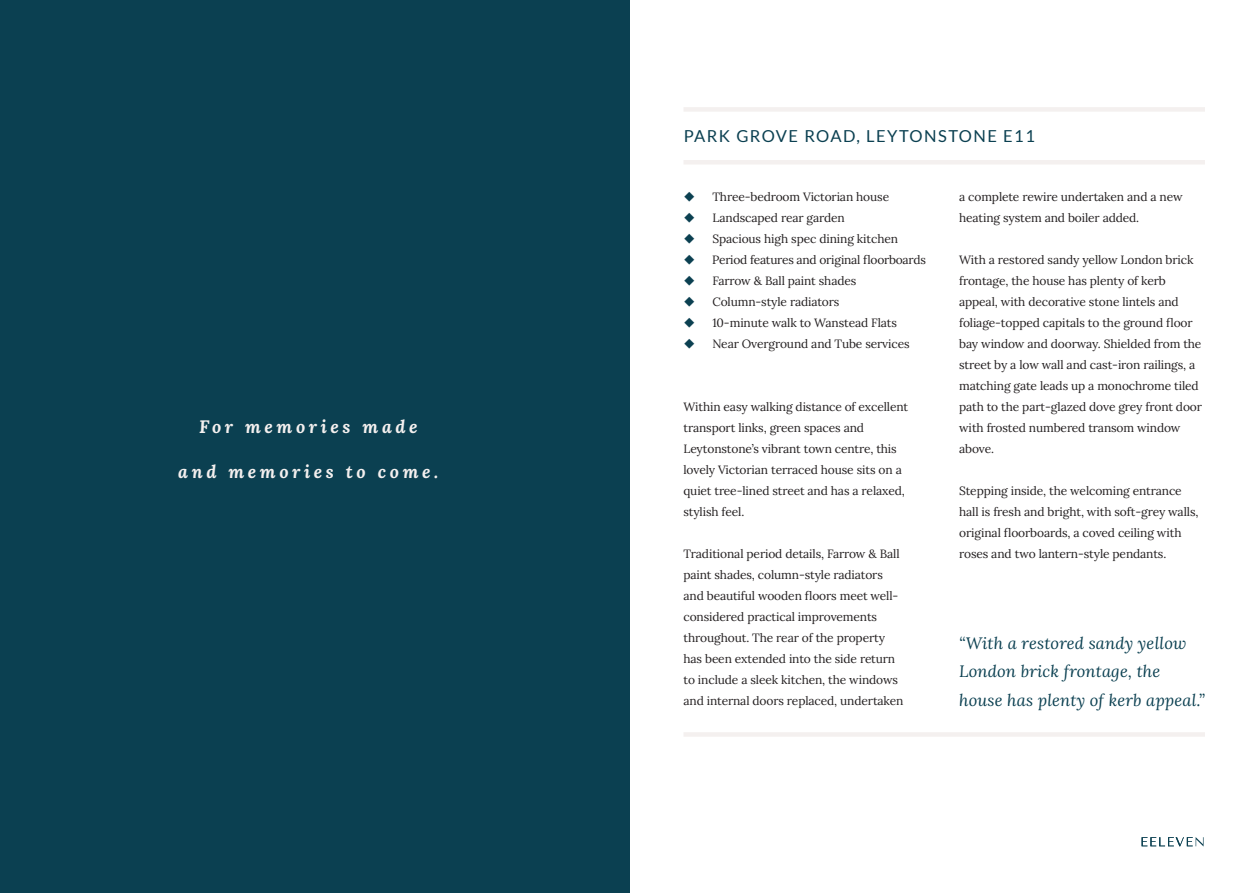
<style>
.page{position:relative;width:1259px;height:893px;background:#fff}
.page>*{position:absolute;margin:0;border:0;box-sizing:border-box;transform-origin:0 0}
.Inside_page_quote{font:italic 700 18px "Lora";letter-spacing:.2em;color:#f4f0ef}
.t1{font:italic 16.5px/28.5px "Lora";letter-spacing:.01em;color:#0b4051}
.Subheading{font:16.5px "Lato";letter-spacing:.09em;color:#0b4051}
.Body_copy_no_indent{font:12px/21px "Lora";letter-spacing:-.01em;color:#231f20}
</style>
<div class="page">
<svg style="left:1141px;top:837px;width:62px;height:9px"></svg>
<div style="left:0;top:0;width:629px;height:893px;background:#0b4051"></div>
<div style="left:683px;top:732px;width:522px;height:5px;background:#f4f0ef"></div>
<div style="left:683px;top:107px;width:522px;height:5px;background:#f4f0ef"></div>
<div style="left:683px;top:160px;width:522px;height:5px;background:#f4f0ef"></div>
<p class="Inside_page_quote" style="left:199px;top:414px;width:220px">For memories made</p>
<p class="Inside_page_quote" style="left:178px;top:459px;width:262px">and memories to come.</p>
<p class="Subheading" style="left:684px;top:127px;width:353px">PARK GROVE ROAD, LEYTONSTONE E11</p>
<p class="Body_copy_no_indent" style="left:712px;top:185px;width:178px">Three-bedroom Victorian house</p>
<p class="Body_copy_no_indent" style="left:712px;top:206px;width:134px">Landscaped rear garden</p>
<p class="Body_copy_no_indent" style="left:712px;top:227px;width:187px">Spacious high spec dining kitchen</p>
<p class="Body_copy_no_indent" style="left:712px;top:248px;width:215px">Period features and original floorboards</p>
<p class="Body_copy_no_indent" style="left:712px;top:269px;width:145px">Farrow &amp; Ball paint shades</p>
<p class="Body_copy_no_indent" style="left:712px;top:290px;width:128px">Column-style radiators</p>
<p class="Body_copy_no_indent" style="left:712px;top:311px;width:186px">10-minute walk to Wanstead Flats</p>
<p class="Body_copy_no_indent" style="left:712px;top:332px;width:199px">Near Overground and Tube services</p>
<p class="Body_copy_no_indent" style="left:683px;top:395px;width:226px">Within easy walking distance of excellent transport links, green spaces and Leytonstone’s vibrant town centre, this lovely Victorian terraced house sits on a quiet tree-lined street and has a relaxed, stylish feel.</p>
<p class="Body_copy_no_indent" style="left:683px;top:542px;width:221px">Traditional period details, Farrow &amp; Ball paint shades, column-style radiators and beautiful wooden floors meet well&shy;considered practical improvements throughout. The rear of the property has been extended into the side return to include a sleek kitchen, the windows and internal doors replaced, undertaken</p>
<p class="Body_copy_no_indent" style="left:959px;top:185px;width:225px">a complete rewire undertaken and a new heating system and boiler added.</p>
<p class="Body_copy_no_indent" style="left:959px;top:248px;width:244px">With a restored sandy yellow London brick frontage, the house has plenty of kerb appeal, with decorative stone lintels and foliage-topped capitals to the ground floor bay window and doorway. Shielded from the street by a low wall and cast-iron railings, a matching gate leads up a monochrome tiled path to the part-glazed dove grey front door with frosted numbered transom window above.</p>
<p class="Body_copy_no_indent" style="left:959px;top:479px;width:241px">Stepping inside, the welcoming entrance hall is fresh and bright, with soft-grey walls, original floorboards, a coved ceiling with roses and two lantern-style pendants.</p>
<p class="t1" style="left:959px;top:628px;width:247px">“With a restored sandy yellow<br>London brick frontage, the house has plenty of kerb appeal.”</p>
</div>
